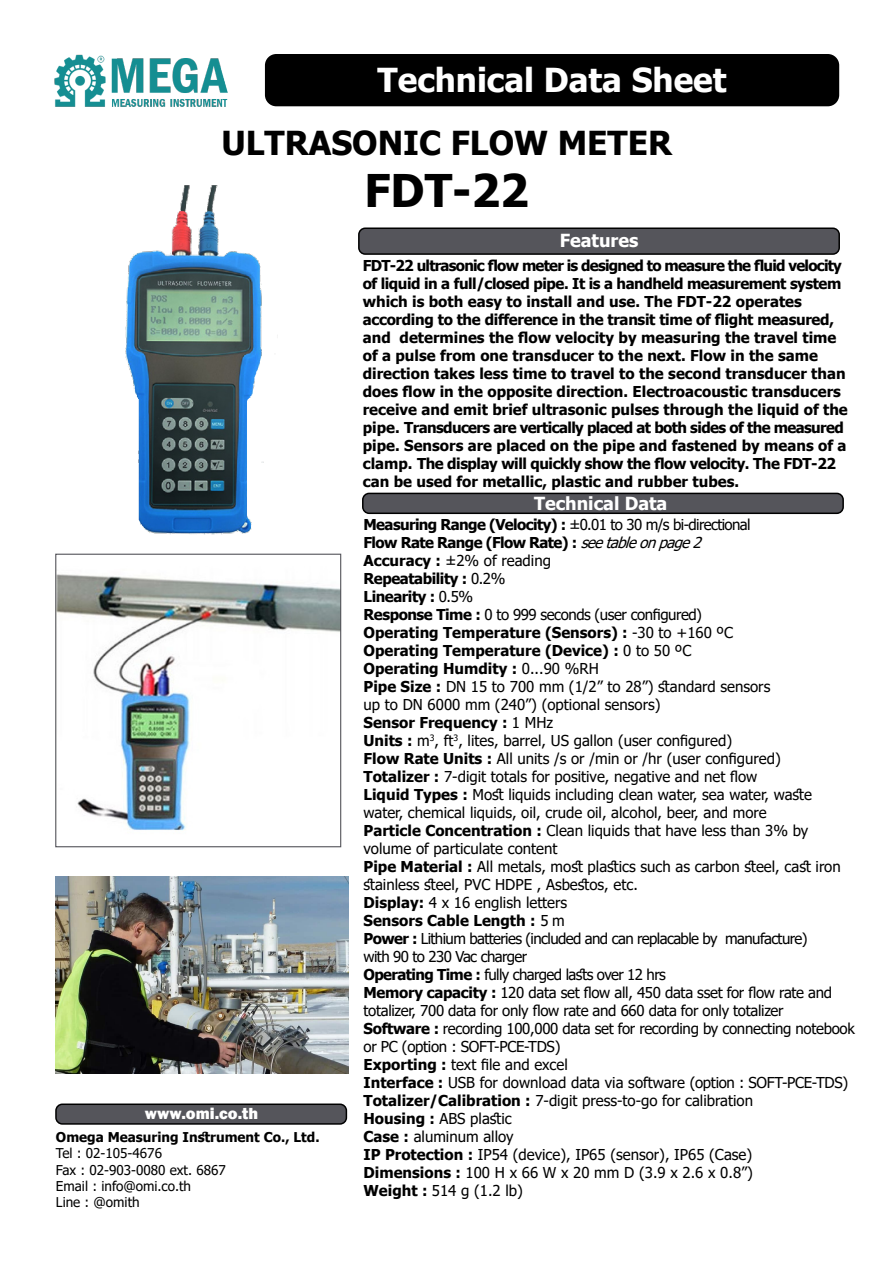
<style>
.page{position:relative;width:893px;height:1263px;background:#fff}
.page>*{position:absolute;margin:0;border:0;box-sizing:border-box;transform-origin:0 0}
.t1{font:700 45px "Tahoma";color:#000}
.t2{font:700 33px "Tahoma";color:#000}
.t3{font:700 33px "Tahoma";color:#fff}
.t4{font:700 18px "Tahoma";color:#fff}
.t5{font:800 16.5px "Franklin Gothic";color:#fff}
.t6{font:15px/18px "Tahoma";color:#000}
.t7{font:700 15px/18px "Tahoma";color:#000}
.t8{font:15px/18px "Tahoma";letter-spacing:-.02em;color:#000}
.t9{font:15px/18px "Tahoma";letter-spacing:-.04em;color:#000}
.t10{font:700 15px/18px "Tahoma";letter-spacing:-.03em;color:#000}
.t11{font:700 15px/18px "Tahoma";letter-spacing:-.02em;color:#000}
.t12{font:700 15px/18px "Tahoma";letter-spacing:-.04em;color:#000}
.t13{font:700 15px "Tahoma";letter-spacing:-.05em;color:#000}
.t14{font:15px "Tahoma";letter-spacing:-.03em;color:#000}
.t15{font:13.5px "Tahoma";color:#000}
.t16{font:700 13.5px "Tahoma";color:#000}
.s1{font-weight:400}
.s2{font-weight:400;font-style:italic}
.s3{font-weight:700}
</style>
<div class="page">
<img style="left:54px;top:54px;width:173px;height:52px">
<div style="left:265px;top:54px;width:574px;height:52px;background:#000;border-radius:11px"></div>
<div style="left:363px;top:493px;width:480px;height:20px;background:#55555b;border-radius:6px"></div>
<div style="left:362px;top:493px;width:482px;height:21px;border:2px solid #000;border-radius:6px"></div>
<div style="left:359px;top:228px;width:480px;height:26px;background:#55555b;border-radius:6px"></div>
<div style="left:358px;top:227px;width:482px;height:28px;border:2px solid #000;border-radius:6px"></div>
<img style="left:57px;top:574px;width:282px;height:256px">
<div style="left:55px;top:554px;width:286px;height:293px;border:1px solid #55555b"></div>
<img style="left:125px;top:185px;width:153px;height:350px">
<div style="left:56px;top:1104px;width:290px;height:20px;background:#55555b;border-radius:6px"></div>
<div style="left:55px;top:1103px;width:292px;height:22px;border:2px solid #000;border-radius:6px"></div>
<img style="left:56px;top:877px;width:292px;height:197px">
<p class="t3" style="left:378px;top:57px;width:351px">Technical Data Sheet</p>
<p class="t2" style="left:221px;top:120px;width:452px">ULTRASONIC FLOW METER</p>
<p class="t1" style="left:364px;top:159px;width:166px">FDT-22</p>
<p class="t4" style="left:560px;top:228px;width:80px">Features</p>
<p class="t13" style="left:363px;top:255px;width:481px">FDT-22 ultrasonic flow meter is designed to measure the fluid velocity</p>
<p class="t10" style="left:363px;top:275px;width:480px">of liquid in a full/closed pipe. It is a handheld measurement system which is both easy to install and use. The FDT-22 operates</p>
<p class="t11" style="left:363px;top:311px;width:475px">according to the difference in the transit time of flight measured, and determines the flow velocity by measuring the travel time</p>
<p class="t7" style="left:363px;top:347px;width:487px">of a pulse from one transducer to the next. Flow in the same direction takes less time to travel to the second transducer than does flow in the opposite direction. Electroacoustic transducers receive and emit brief ultrasonic pulses through the liquid of the pipe. Transducers are vertically placed at both sides of the measured pipe. Sensors are placed on the pipe and fastened by means of a clamp. The display will quickly show the flow velocity. The FDT-22</p>
<p class="t7" style="left:363px;top:473px;width:378px">can be used for metallic, plastic and rubber tubes.</p>
<p class="t5" style="left:145px;top:1102px;width:115px">www.omi.co.th</p>
<p class="t16" style="left:56px;top:1128px;width:265px">Omega Measuring Instrument Co., Ltd.</p>
<p class="t15" style="left:56px;top:1144px;width:108px">Tel : 02-105-4676</p>
<p class="t15" style="left:56px;top:1160px;width:171px">Fax : 02-903-0080 ext. 6867</p>
<p class="t15" style="left:56px;top:1177px;width:137px">Email : info@omi.co.th</p>
<p class="t15" style="left:56px;top:1193px;width:85px">Line : @omith</p>
<p class="t4" style="left:534px;top:491px;width:135px">Technical Data</p>
<p class="t12" style="left:364px;top:516px;width:389px">Measuring Range (Velocity) : <span class="s1">±0.01 to 30 m/s bi-directional<br></span>Flow Rate Range (Flow Rate) : <span class="s2">seetableonpage2</span></p>
<p class="t6" style="left:364px;top:552px;width:189px"><span class="s3">Accuracy :</span> ±2% of reading</p>
<p class="t10" style="left:364px;top:570px;width:143px">Repeatability : <span class="s1">0.2%</span></p>
<p class="t10" style="left:364px;top:588px;width:111px">Linearity : <span class="s1">0.5%</span></p>
<p class="t14" style="left:364px;top:604px;width:340px"><span class="s3">Response Time :</span> 0 to 999 seconds (user configured)</p>
<p class="t7" style="left:364px;top:624px;width:371px">Operating Temperature (Sensors) : <span class="s1">-30 to +160 ºC<br></span>Operating Temperature (Device) : <span class="s1">0 to 50 ºC</span></p>
<p class="t7" style="left:364px;top:660px;width:237px">Operating Humdity : <span class="s1">0...90 %RH</span></p>
<p class="t6" style="left:364px;top:678px;width:408px"><span class="s3">Pipe Size :</span> DN 15 to 700 mm (1/2” to 28”) standard sensors</p>
<p class="t6" style="left:364px;top:696px;width:298px">up to DN 6000 mm (240”) (optional sensors)</p>
<p class="t7" style="left:364px;top:714px;width:191px">Sensor Frequency : <span class="s1">1 MHz</span></p>
<p class="t6" style="left:364px;top:732px;width:419px"><span class="s3">Units :</span> m<sup>3</sup>, ft<sup>3</sup>, lites, barrel, US gallon (user configured)<br><span class="s3">Flow Rate Units :</span> All units /s or /min or /hr (user configured)<br><span class="s3">Totalizer :</span> 7-digit totals for positive, negative and net flow</p>
<p class="t6" style="left:364px;top:786px;width:450px"><span class="s3">Liquid Types :</span> Most liquids including clean water, sea water, waste water, chemical liquids, oil, crude oil, alcohol, beer, and more</p>
<p class="t6" style="left:364px;top:822px;width:479px"><span class="s3">Particle Concentration :</span> Clean liquids that have less than 3% by volume of particulate content<br><span class="s3">Pipe Material :</span> All metals, most plastics such as carbon steel, cast iron</p>
<p class="t6" style="left:364px;top:876px;width:276px">stainless steel, PVC HDPE , Asbestos, etc.</p>
<p class="t9" style="left:364px;top:894px;width:446px"><span class="s3">Display:</span> 4 x 16 english letters<br><span class="s3">Sensors Cable Length :</span> 5 m<br><span class="s3">Power :</span> Lithium batteries (included and can replacable by manufacture) with 90 to 230 Vac charger</p>
<p class="t9" style="left:364px;top:966px;width:304px"><span class="s3">Operating Time :</span> fully charged lasts over 12 hrs</p>
<p class="t8" style="left:364px;top:984px;width:470px"><span class="s3">Memory capacity :</span> 120 data set flow all, 450 data sset for flow rate and totalizer, 700 data for only flow rate and 660 data for only totalizer</p>
<p class="t8" style="left:364px;top:1020px;width:493px"><span class="s3">Software :</span> recording 100,000 data set for recording by connecting notebook or PC (option : SOFT-PCE-TDS)</p>
<p class="t6" style="left:364px;top:1056px;width:486px"><span class="s3">Exporting :</span> text file and excel<br><span class="s3">Interface :</span> USB for download data via software (option : SOFT-PCE-TDS)</p>
<p class="t6" style="left:364px;top:1092px;width:391px"><span class="s3">Totalizer/Calibration :</span> 7-digit press-to-go for calibration</p>
<p class="t6" style="left:364px;top:1110px;width:150px"><span class="s3">Housing :</span> ABS plastic</p>
<p class="t6" style="left:364px;top:1128px;width:390px"><span class="s3">Case :</span> aluminum alloy<br><span class="s3">IP Protection :</span> IP54 (device), IP65 (sensor), IP65 (Case)</p>
<p class="t6" style="left:364px;top:1164px;width:391px"><span class="s3">Dimensions :</span> 100 H x 66 W x 20 mm D (3.9 x 2.6 x 0.8”)</p>
<p class="t6" style="left:364px;top:1182px;width:161px"><span class="s3">Weight :</span> 514 g (1.2 lb)</p>
</div>
